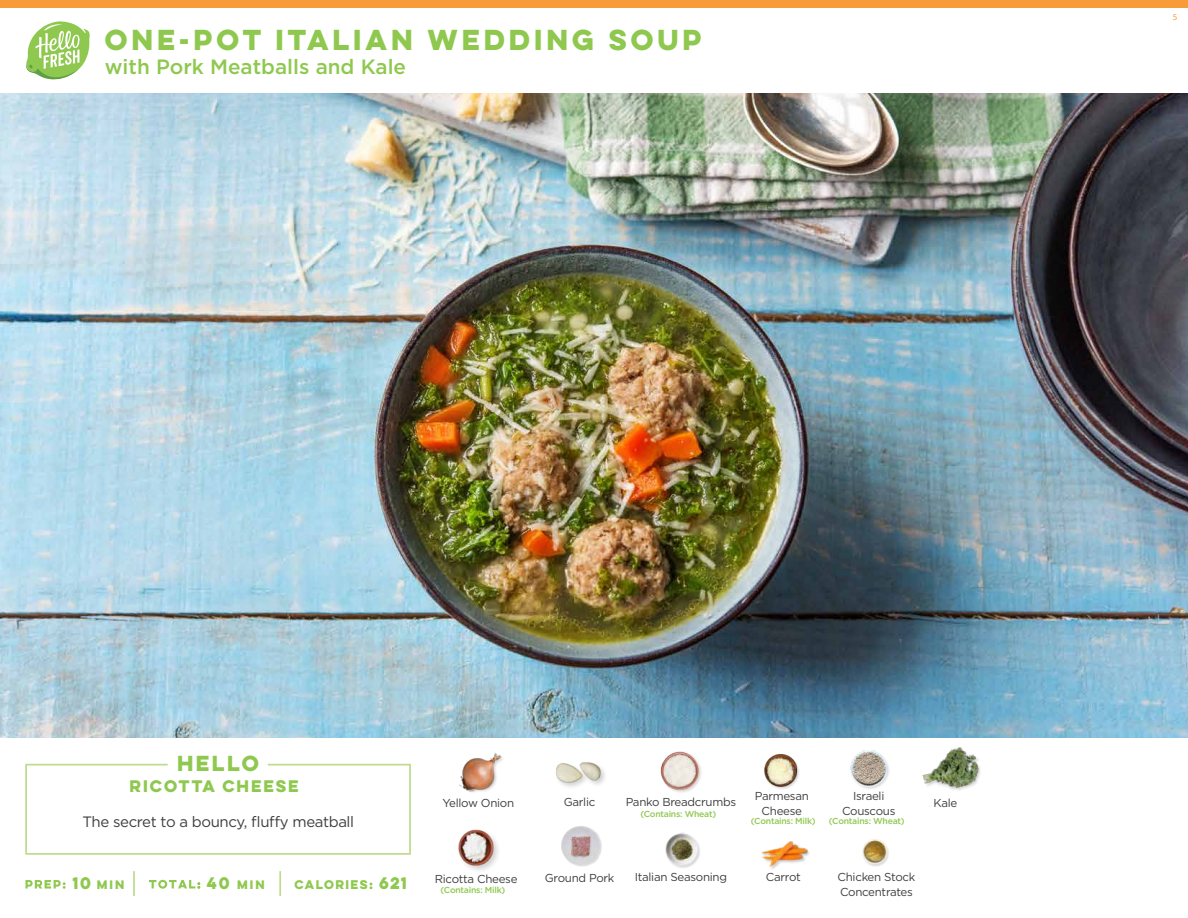
<style>
.page{position:relative;width:1188px;height:918px;background:#fff}
.page>*{position:absolute;margin:0;border:0;box-sizing:border-box;transform-origin:0 0}
.t1{font:700 25.8px "Lulo Clean One";letter-spacing:-.075em;color:#8fc84e}
.t2{font:500 20.7px "Gotham";color:#8fc84e}
.t3{font:700 19.5px "Lulo Clean One";letter-spacing:-.1em;color:#8fc84e}
.t4{font:15px "Gotham";letter-spacing:-.025em;color:#3e3e3f}
.t5{font:700 15px "Lulo Clean One";letter-spacing:-.1em;color:#8fc84e}
.t6{font:11.55px/14.4px "Gotham";letter-spacing:-.025em;color:#3e3e3f;text-align:center}
.t7{font:700 11.25px "Lulo Clean One";letter-spacing:-.1em;color:#8fc84e}
.t8{font:700 10.95px "Lulo Clean One";letter-spacing:-.05em;color:#8fc84e}
.t9{font:9px "Source Sans Pro";color:#f89b39}
.t10{font:500 8.7px "Gotham";letter-spacing:-.025em;color:#8fc84e}
</style>
<div class="page">
<div style="left:0;top:0;width:1188px;height:8px;background:#f89b39"></div>
<img style="left:0;top:93px;width:1188px;height:644px">
<svg style="left:25px;top:763px;width:386px;height:92px"></svg>
<img style="left:556px;top:762px;width:49px;height:25px">
<img style="left:458px;top:829px;width:40px;height:41px">
<img style="left:459px;top:752px;width:44px;height:40px">
<img style="left:561px;top:826px;width:41px;height:41px">
<img style="left:660px;top:751px;width:41px;height:41px">
<div style="left:665px;top:834px;width:36px;height:35px;background:#231f20;opacity:.2"></div>
<img style="left:665px;top:833px;width:34px;height:34px">
<img style="left:761px;top:841px;width:48px;height:28px">
<img style="left:862px;top:839px;width:27px;height:27px">
<img style="left:922px;top:747px;width:58px;height:43px">
<img style="left:764px;top:754px;width:35px;height:35px">
<div style="left:850px;top:750px;width:40px;height:40px;background:#231f20;opacity:.2"></div>
<img style="left:851px;top:751px;width:35px;height:35px">
<hr style="left:133px;top:871px;width:2px;height:25px;background:#bedb8e">
<hr style="left:279px;top:871px;width:2px;height:25px;background:#bedb8e">
<svg style="left:26px;top:21px;width:64px;height:59px"></svg>
<svg style="left:26px;top:880px;width:40px;height:9px"></svg>
<svg style="left:149px;top:880px;width:51px;height:9px"></svg>
<h1 class="t1" style="left:105px;top:20px;width:604px">ONE-POT ITALIAN WEDDING SOUP</h1>
<h2 class="t2" style="left:105px;top:53px;width:303px">with Pork Meatballs and Kale</h2>
<p class="t9" style="left:1173px;top:11px;width:6px">5</p>
<h3 class="t3" style="left:177px;top:748px;width:88px">HELLO</h3>
<p class="t5" style="left:130px;top:775px;width:174px">RICOTTA CHEESE</p>
<p class="t4" style="left:83px;top:812px;width:273px">The secret to a bouncy, fluffy meatball</p>
<p class="t6" style="left:443px;top:795px;width:73px">Yellow Onion</p>
<p class="t6" style="left:564px;top:795px;width:33px">Garlic</p>
<p class="t6" style="left:626px;top:795px;width:112px">Panko Breadcrumbs</p>
<p class="t10" style="left:640px;top:808px;width:77px">(Contains: Wheat)</p>
<p class="t6" style="left:755px;top:789px;width:56px">Parmesan<br>Cheese</p>
<p class="t6" style="left:842px;top:789px;width:55px">Israeli<br>Couscous</p>
<p class="t10" style="left:751px;top:816px;width:66px">(Contains: Milk)</p>
<p class="t10" style="left:829px;top:816px;width:77px">(Contains: Wheat)</p>
<p class="t6" style="left:934px;top:795px;width:25px">Kale</p>
<p class="t5" style="left:72px;top:871px;width:24px">10</p>
<p class="t5" style="left:207px;top:871px;width:28px">40</p>
<p class="t5" style="left:379px;top:871px;width:33px">621</p>
<p class="t8" style="left:97px;top:876px;width:31px">MIN</p>
<p class="t8" style="left:237px;top:876px;width:31px">MIN</p>
<p class="t7" style="left:295px;top:876px;width:83px">CALORIES:</p>
<p class="t6" style="left:435px;top:871px;width:84px">Ricotta Cheese</p>
<p class="t10" style="left:441px;top:884px;width:66px">(Contains: Milk)</p>
<p class="t6" style="left:545px;top:870px;width:71px">Ground Pork</p>
<p class="t6" style="left:635px;top:870px;width:94px">Italian Seasoning</p>
<p class="t6" style="left:766px;top:870px;width:36px">Carrot</p>
<p class="t6" style="left:838px;top:870px;width:79px;text-align:left">Chicken Stock<br>Concentrates</p>
</div>
